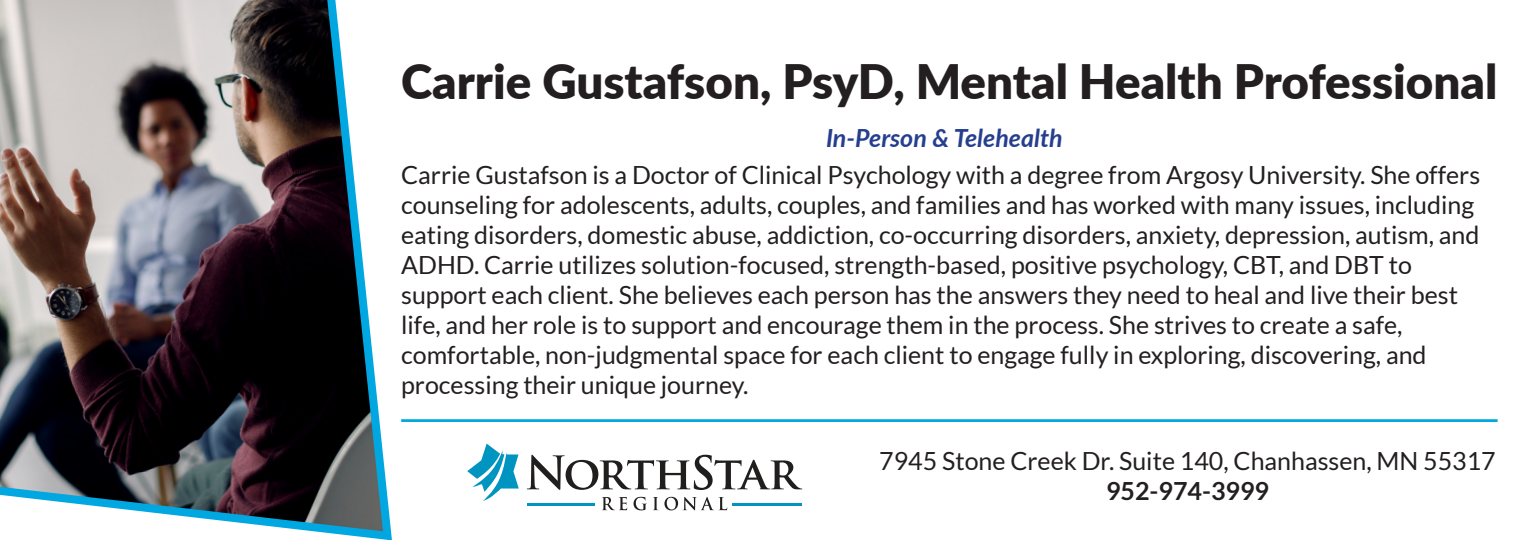
<style>
.page{position:relative;width:1530px;height:540px;background:#fff}
.page>*{position:absolute;margin:0;border:0;box-sizing:border-box;transform-origin:0 0}
.t1{font:900 47.5px "Lato";color:#231f20}
.t2{font:25px/30px "Lato";color:#231f20}
.t3{font:italic 700 25px "Lato";color:#253f8e}
.t4{font:700 25px "Lato";color:#231f20}
</style>
<div class="page">
<img style="left:0;top:0;width:392px;height:540px">
<svg style="left:467px;top:444px;width:52px;height:57px"></svg>
<hr style="left:527px;top:503px;width:67px;height:3px;background:#0095c1">
<hr style="left:733px;top:503px;width:69px;height:3px;background:#0095c1">
<svg style="left:602px;top:497px;width:125px;height:13px"></svg>
<svg style="left:527px;top:455px;width:275px;height:35px"></svg>
<hr style="left:401px;top:419px;width:1097px;height:3px;background:#00a7e1">
<p class="t1" style="left:401px;top:46px;width:1098px">Carrie Gustafson, PsyD, Mental Health Professional</p>
<p class="t3" style="left:826px;top:120px;width:238px">In-Person &amp; Telehealth</p>
<p class="t2" style="left:401px;top:160px;width:1081px">Carrie Gustafson is a Doctor of Clinical Psychology with a degree from Argosy University. She offers counseling for adolescents, adults, couples, and families and has worked with many issues, including eating disorders, domestic abuse, addiction, co-occurring disorders, anxiety, depression, autism, and ADHD. Carrie utilizes solution-focused, strength-based, positive psychology, CBT, and DBT to</p>
<p class="t2" style="left:401px;top:280px;width:1058px">support each client. She believes each person has the answers they need to heal and live their best life, and her role is to support and encourage them in the process. She strives to create a safe,</p>
<p class="t2" style="left:401px;top:340px;width:1027px">comfortable, non-judgmental space for each client to engage fully in exploring, discovering, and</p>
<p class="t2" style="left:401px;top:370px;width:349px">processing their unique journey.</p>
<p class="t2" style="left:879px;top:446px;width:618px">7945 Stone Creek Dr. Suite 140, Chanhassen, MN 55317</p>
<p class="t4" style="left:1106px;top:477px;width:164px">952-974-3999</p>
</div>
